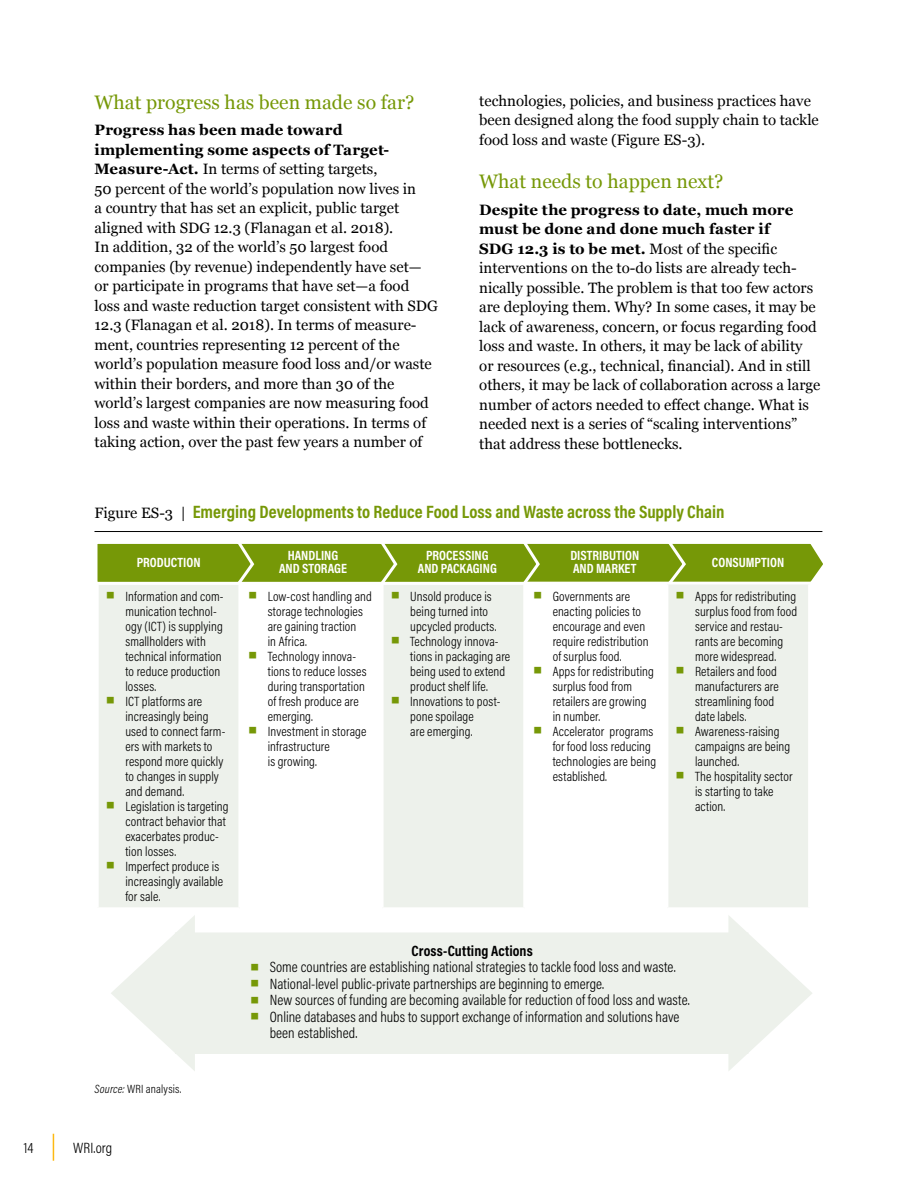
<style>
.page{position:relative;width:918px;height:1188px;background:#fff}
.page>*{position:absolute;margin:0;border:0;box-sizing:border-box;transform-origin:0 0}
.t1{font:19.5px "Georgia";color:#769807}
.t2{font:700 18px "Acumin Pro Cond";color:#769807}
.t3{font:15px/19.5px "Georgia";color:#000}
.t4{font:300 15px/16.5px "Acumin Pro Cond";letter-spacing:.005em;color:#000}
.t5{font:700 15px "Acumin Pro Cond";letter-spacing:.005em;color:#000}
.t6{font:300 13.5px/15px "Acumin Pro Cond";letter-spacing:.005em;color:#000}
.t7{font:700 13.5px/13.5px "Acumin Pro Cond";color:#fff;text-align:center}
.t8{font:300 12px "Acumin Pro Cond";letter-spacing:.02em;color:#000}
.s1{font-weight:700}
.s2{font-family:"Georgia";font-weight:400;font-size:15px;color:#000}
.s3{font-family:"Georgia";font-weight:400;font-size:30px;color:#769807}
.s4{font-style:italic}
</style>
<div class="page">
<svg style="left:53px;top:1134px;width:1px;height:27px"></svg>
<hr style="left:94px;top:531px;width:728px;height:1px;background:#000">
<div style="left:99px;top:586px;width:709px;height:321px;background:#edf1eb"></div>
<svg style="left:241px;top:586px;width:425px;height:321px"></svg>
<hr style="left:238px;top:584px;width:3px;height:323px;background:#fff">
<hr style="left:381px;top:584px;width:3px;height:323px;background:#fff">
<hr style="left:523px;top:584px;width:3px;height:323px;background:#fff">
<hr style="left:666px;top:584px;width:2px;height:323px;background:#fff">
<svg style="left:97px;top:543px;width:726px;height:43px;background:#89a62a"></svg>
<div style="left:175px;top:932px;width:573px;height:122px;background:#edf1eb"></div>
<svg style="left:111px;top:915px;width:84px;height:156px"></svg>
<svg style="left:728px;top:916px;width:84px;height:155px"></svg>
<h1 class="t1" style="left:94px;top:88px;width:321px">What progress has been made so far?</h1>
<p class="t3" style="left:94px;top:120px;width:345px"><span class="s1">Progress has been made toward implementing some aspects of Target-Measure-Act.</span> In terms of setting targets,<br>50 percent of the world’s population now lives in<br>a country that has set an explicit, public target aligned with SDG 12.3 (Flanagan et al. 2018).<br>In addition, 32 of the world’s 50 largest food companies (by revenue) independently have set— or participate in programs that have set—a food loss and waste reduction target consistent with SDG 12.3 (Flanagan et al. 2018). In terms of measure&shy;ment, countries representing 12 percent of the world’s population measure food loss and/or waste within their borders, and more than 30 of the world’s largest companies are now measuring food loss and waste within their operations. In terms of taking action, over the past few years a number of</p>
<p class="t3" style="left:479px;top:90px;width:341px">technologies, policies, and business practices have been designed along the food supply chain to tackle food loss and waste (Figure ES-3).</p>
<h1 class="t1" style="left:479px;top:167px;width:246px">What needs to happen next?</h1>
<p class="t3" style="left:479px;top:199px;width:343px"><span class="s1">Despite the progress to date, much more must be done and done much faster if<br>SDG 12.3 is to be met.</span> Most of the specific interventions on the to-do lists are already tech&shy;nically possible. The problem is that too few actors are deploying them. Why? In some cases, it may be lack of awareness, concern, or focus regarding food loss and waste. In others, it may be lack of ability or resources (e.g., technical, financial). And in still others, it may be lack of collaboration across a large number of actors needed to effect change. What is needed next is a series of “scaling interventions” that address these bottlenecks.</p>
<p class="t2" style="left:94px;top:500px;width:632px"><span class="s2">Figure ES-3 |</span> Emerging Developments to Reduce Food Loss and Waste across the Supply Chain</p>
<p class="t7" style="left:137px;top:556px;width:65px">PRODUCTION</p>
<p class="t6" style="left:125px;top:588px;width:100px;text-indent:-20px"><span class="s3">▪</span> Information and com&shy;munication technol&shy;ogy (ICT) is supplying smallholders with technical information to reduce production losses.</p>
<p class="t6" style="left:125px;top:693px;width:102px;text-indent:-20px"><span class="s3">▪</span> ICT platforms are increasingly being used to connect farm&shy;ers with markets to respond more quickly to changes in supply and demand.</p>
<p class="t6" style="left:125px;top:798px;width:105px;text-indent:-20px"><span class="s3">▪</span> Legislation is targeting contract behavior that exacerbates produc&shy;tion losses.</p>
<p class="t6" style="left:125px;top:858px;width:99px;text-indent:-20px"><span class="s3">▪</span> Imperfect produce is increasingly available for sale.</p>
<p class="t8" style="left:94px;top:1081px;width:89px"><span class="s4">Source:</span> WRI analysis.</p>
<p class="t4" style="left:24px;top:1139px;width:11px">14</p>
<p class="t4" style="left:73px;top:1139px;width:41px">WRI.org</p>
<p class="t7" style="left:279px;top:548px;width:69px">HANDLING<br>AND STORAGE</p>
<p class="t7" style="left:418px;top:548px;width:81px">PROCESSING<br>AND PACKAGING</p>
<p class="t6" style="left:268px;top:588px;width:106px;text-indent:-20px"><span class="s3">▪</span> Low-cost handling and storage technologies are gaining traction<br>in Africa.</p>
<p class="t6" style="left:268px;top:648px;width:100px;text-indent:-20px"><span class="s3">▪</span> Technology innova&shy;tions to reduce losses during transportation of fresh produce are emerging.</p>
<p class="t6" style="left:268px;top:723px;width:100px;text-indent:-20px"><span class="s3">▪</span> Investment in storage infrastructure<br>is growing.</p>
<p class="t6" style="left:410px;top:588px;width:88px;text-indent:-20px"><span class="s3">▪</span> Unsold produce is being turned into upcycled products.</p>
<p class="t6" style="left:410px;top:633px;width:102px;text-indent:-20px"><span class="s3">▪</span> Technology innova&shy;tions in packaging are being used to extend product shelf life.</p>
<p class="t6" style="left:390px;top:693px;width:112px;text-align:center"><span class="s3">▪</span> Innovations to post&shy;pone spoilage<br>are emerging.</p>
<p class="t7" style="left:570px;top:548px;width:70px;text-align:left">DISTRIBUTION<br>AND MARKET</p>
<p class="t6" style="left:553px;top:588px;width:97px;text-indent:-20px"><span class="s3">▪</span> Governments are enacting policies to encourage and even require redistribution of surplus food.</p>
<p class="t6" style="left:553px;top:663px;width:103px;text-indent:-20px"><span class="s3">▪</span> Apps for redistributing surplus food from retailers are growing in number.</p>
<p class="t6" style="left:553px;top:723px;width:105px;text-indent:-20px"><span class="s3">▪</span> Accelerator programs for food loss reducing technologies are being established.</p>
<p class="t7" style="left:712px;top:556px;width:74px">CONSUMPTION</p>
<p class="t6" style="left:695px;top:588px;width:104px;text-indent:-20px"><span class="s3">▪</span> Apps for redistributing surplus food from food service and restau&shy;rants are becoming more widespread.</p>
<p class="t6" style="left:695px;top:663px;width:85px;text-indent:-20px"><span class="s3">▪</span> Retailers and food manufacturers are streamlining food date labels.</p>
<p class="t6" style="left:695px;top:723px;width:97px;text-indent:-20px"><span class="s3">▪</span> Awareness-raising campaigns are being launched.</p>
<p class="t6" style="left:695px;top:768px;width:99px;text-indent:-20px"><span class="s3">▪</span> The hospitality sector is starting to take action.</p>
<p class="t5" style="left:412px;top:941px;width:123px">Cross-Cutting Actions</p>
<p class="t4" style="left:249px;top:958px;width:428px"><span class="s3">▪</span> Some countries are establishing national strategies to tackle food loss and waste.</p>
<p class="t4" style="left:249px;top:975px;width:356px"><span class="s3">▪</span> National-level public-private partnerships are beginning to emerge.</p>
<p class="t4" style="left:249px;top:991px;width:442px"><span class="s3">▪</span> New sources of funding are becoming available for reduction of food loss and waste.</p>
<p class="t4" style="left:270px;top:1008px;width:411px;text-indent:-20px"><span class="s3">▪</span> Online databases and hubs to support exchange of information and solutions have been established.</p>
</div>
